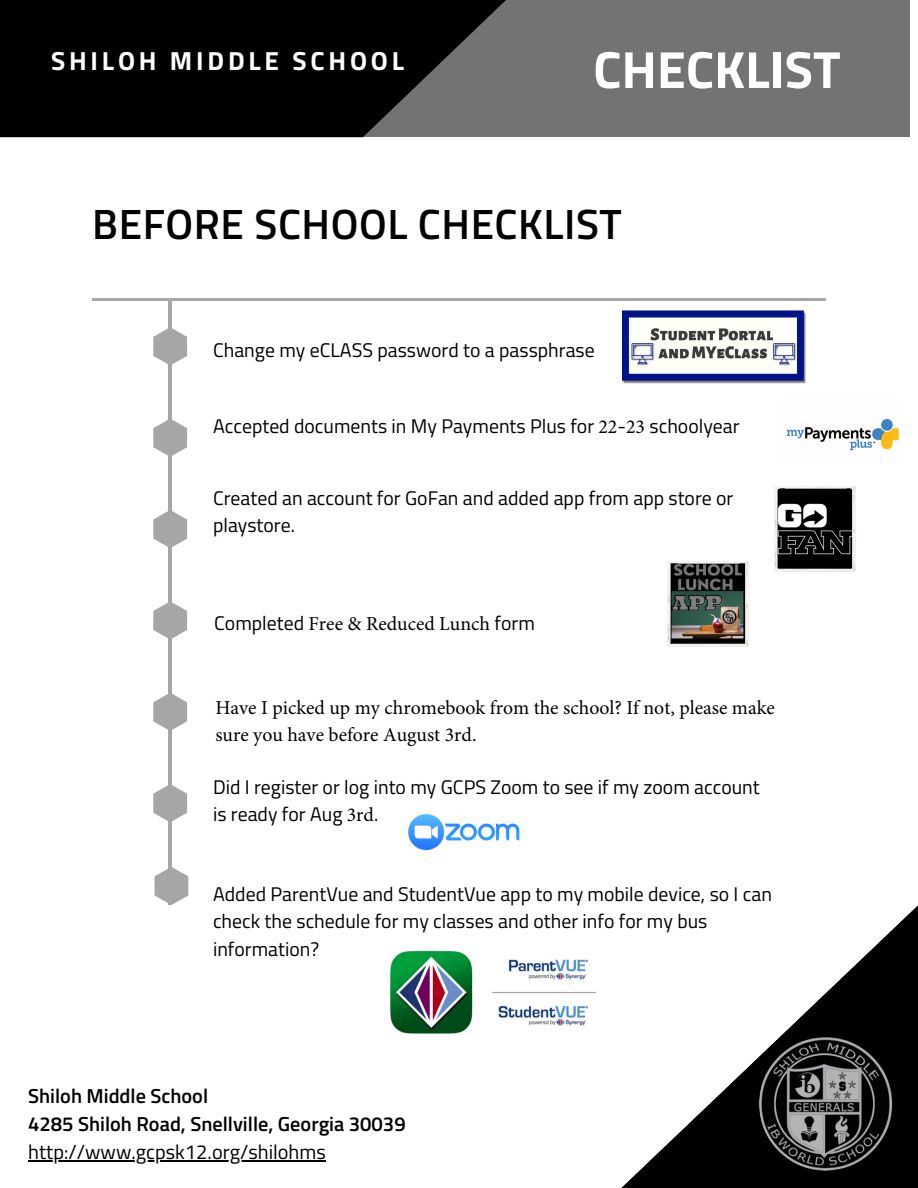
<style>
.page{position:relative;width:918px;height:1188px;background:#fff}
.page>*{position:absolute;margin:0;border:0;box-sizing:border-box;transform-origin:0 0}
.t1{font:700 52.2px "Titillium Web";color:#fff}
.t2{font:600 42.3px "Titillium Web";letter-spacing:.015em;color:#000}
.t3{font:700 26.25px "Titillium Web";letter-spacing:.145em;color:#fff}
.t4{font:600 20.25px "Titillium Web";color:#000}
.t5{font:20.25px "Titillium Web";color:#000}
.t6{font:19.8px/27.5px "Titillium Web";color:#000}
.t7{font:19.8px/27.5px "Minion Pro";color:#000}
.s1{font-family:"Minion Pro"}
.s2{font-family:"Titillium Web"}
</style>
<div class="page">
<div style="left:6px;top:0;width:904px;height:137px;background:#737373"></div>
<hr style="left:168px;top:300px;width:3px;height:605px;background:#a6a6a6">
<hr style="left:92px;top:299px;width:734px;height:2px;background:#a6a6a6">
<svg style="left:153px;top:327px;width:34px;height:38px"></svg>
<svg style="left:153px;top:419px;width:34px;height:38px"></svg>
<svg style="left:153px;top:510px;width:34px;height:38px"></svg>
<svg style="left:153px;top:601px;width:34px;height:39px"></svg>
<svg style="left:153px;top:693px;width:34px;height:38px"></svg>
<svg style="left:153px;top:784px;width:34px;height:38px"></svg>
<svg style="left:0;top:0;width:506px;height:137px;background:#101010"></svg>
<svg style="left:621px;top:905px;width:297px;height:283px"></svg>
<img style="left:759px;top:1036px;width:135px;height:135px;border-radius:50%">
<img style="left:774px;top:486px;width:82px;height:86px">
<img style="left:667px;top:561px;width:81px;height:86px">
<svg style="left:155px;top:867px;width:33px;height:38px"></svg>
<img style="left:407px;top:803px;width:117px;height:66px;border-radius:5px">
<img style="left:782px;top:398px;width:117px;height:66px;border-radius:5px">
<img style="left:390px;top:951px;width:206px;height:83px">
<img style="left:622px;top:310px;width:184px;height:74px">
<hr style="left:28px;top:1160px;width:298px;height:1px;background:#000">
<p class="t3" style="left:51px;top:40px;width:355px">SHILOH MIDDLE SCHOOL</p>
<p class="t1" style="left:593px;top:29px;width:249px">CHECKLIST</p>
<p class="t2" style="left:92px;top:191px;width:531px">BEFORE SCHOOL CHECKLIST</p>
<p class="t6" style="left:213px;top:336px;width:383px">Change my eCLASS password to a passphrase</p>
<p class="t6" style="left:213px;top:412px;width:528px">Accepted documents in My Payments Plus for <span class="s1">22</span>-<span class="s1">23</span> schoolyear</p>
<p class="t6" style="left:213px;top:484px;width:522px">Created an account for GoFan and added app from app store or playstore.</p>
<p class="t7" style="left:214px;top:610px;width:322px"><span class="s2">Completed</span> Free &amp; Reduced Lunch <span class="s2">form</span></p>
<p class="t7" style="left:215px;top:694px;width:561px">Have I picked up my chromebook from the school? If not, please make sure you have before August 3rd.</p>
<p class="t6" style="left:213px;top:773px;width:548px">Did I register or log into my GCPS Zoom to see if my zoom account is ready for Aug <span class="s1">3rd</span>.</p>
<p class="t6" style="left:213px;top:880px;width:560px">Added ParentVue and StudentVue app to my mobile device, so I can check the schedule for my classes and other info for my bus information?</p>
<p class="t4" style="left:28px;top:1080px;width:181px">Shiloh Middle School</p>
<p class="t4" style="left:28px;top:1108px;width:379px">4285 Shiloh Road, Snellville, Georgia 30039</p>
<p class="t5" style="left:28px;top:1136px;width:299px">http://www.gcpsk12.org/shilohms</p>
</div>
